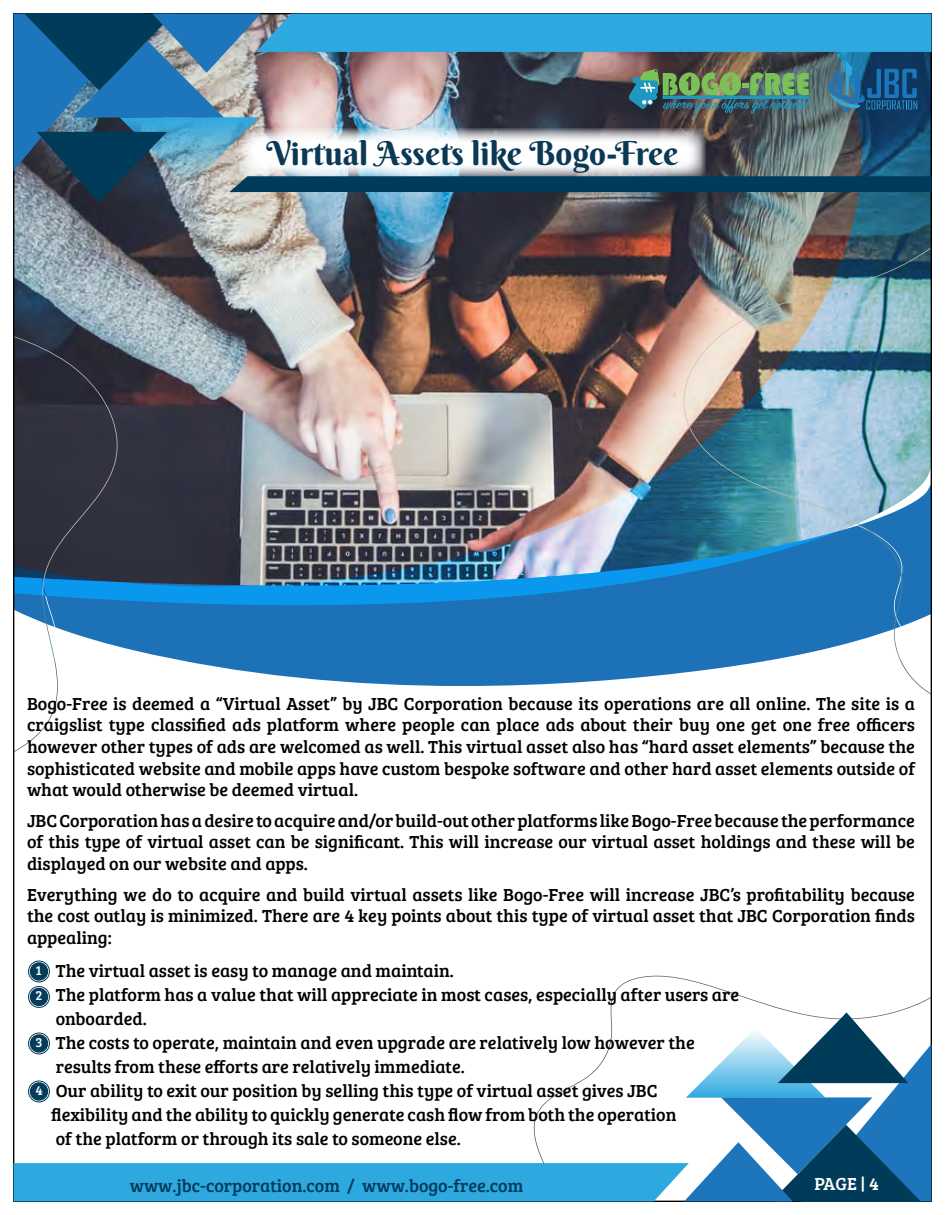
<style>
.page{position:relative;width:945px;height:1215px;background:#fff}
.page>*{position:absolute;margin:0;border:0;box-sizing:border-box;transform-origin:0 0}
.t1{font:33px "Berkshire Swash";color:#0a3956}
.t2{font:18px/21.6px "Bree Serif";color:#000;text-align:justify}
.t3{font:18px "Bree Serif";color:#003b5a}
.t4{font:18px "Bree Serif";color:#fff}
.t5{font:13.5px/25.5px "Bree Serif";color:#fff}
</style>
<div class="page">
<svg style="left:120px;top:605px;width:737px;height:81px;fill:#1d72b7"></svg>
<img style="left:16px;top:203px;width:914px;height:402px">
<svg style="left:610px;top:976px;width:320px;height:36px"></svg>
<svg style="left:681px;top:290px;width:19px;height:155px;background:#cdafa1"></svg>
<svg style="left:857px;top:524px;width:73px;height:170px"></svg>
<img style="left:700px;top:247px;width:230px;height:277px">
<svg style="left:16px;top:336px;width:104px;height:415px"></svg>
<svg style="left:14px;top:1012px;width:917px;height:189px"></svg>
<img style="left:14px;top:14px;width:918px;height:189px">
<div style="left:30px;top:962px;width:18px;height:19px;background:#043c59;border-radius:50%"></div>
<div style="left:28px;top:961px;width:22px;height:21px;border:1px solid #043c59;border-radius:50%"></div>
<div style="left:30px;top:988px;width:18px;height:18px;background:#043c59;border-radius:50%"></div>
<div style="left:28px;top:986px;width:22px;height:22px;border:1px solid #043c59;border-radius:50%"></div>
<div style="left:30px;top:1034px;width:18px;height:19px;background:#043c59;border-radius:50%"></div>
<div style="left:28px;top:1033px;width:22px;height:21px;border:1px solid #043c59;border-radius:50%"></div>
<div style="left:30px;top:1082px;width:18px;height:19px;background:#043c59;border-radius:50%"></div>
<div style="left:28px;top:1081px;width:22px;height:21px;border:1px solid #043c59;border-radius:50%"></div>
<h1 class="t1" style="left:266px;top:132px;width:414px">Virtual Assets like Bogo-Free</h1>
<p class="t2" style="left:27px;top:692px;width:890px">Bogo-Free is deemed a “Virtual Asset” by JBC Corporation because its operations are all online. The site is a craigslist type classified ads platform where people can place ads about their buy one get one free officers however other types of ads are welcomed as well. This virtual asset also has “hard asset elements” because the sophisticated website and mobile apps have custom bespoke software and other hard asset elements outside of what would otherwise be deemed virtual.</p>
<p class="t2" style="left:27px;top:809px;width:889px">JBC Corporation has a desire to acquire and/or build-out other platforms like Bogo-Free because the performance of this type of virtual asset can be significant. This will increase our virtual asset holdings and these will be displayed on our website and apps.</p>
<p class="t2" style="left:27px;top:883px;width:890px">Everything we do to acquire and build virtual assets like Bogo-Free will increase JBC’s profitability because the cost outlay is minimized. There are 4 key points about this type of virtual asset that JBC Corporation finds appealing:</p>
<p class="t2" style="left:51px;top:958px;width:690px;line-height:24px;text-align:left">The virtual asset is easy to manage and maintain.<br>The platform has a value that will appreciate in most cases, especially after users are onboarded.<br>The costs to operate, maintain and even upgrade are relatively low however the results from these efforts are relatively immediate.<br>Our ability to exit our position by selling this type of virtual asset gives JBC<br>flexibility and the ability to quickly generate cash flow from both the operation<br>of the platform or through its sale to someone else.</p>
<p class="t5" style="left:36px;top:957px;width:8px">1<br>2</p>
<p class="t5" style="left:36px;top:1029px;width:9px">3</p>
<p class="t5" style="left:36px;top:1077px;width:9px">4</p>
<p class="t3" style="left:130px;top:1173px;width:395px">www.jbc-corporation.com / www.bogo-free.com</p>
<p class="t4" style="left:814px;top:1170px;width:66px">PAGE | 4</p>
</div>
